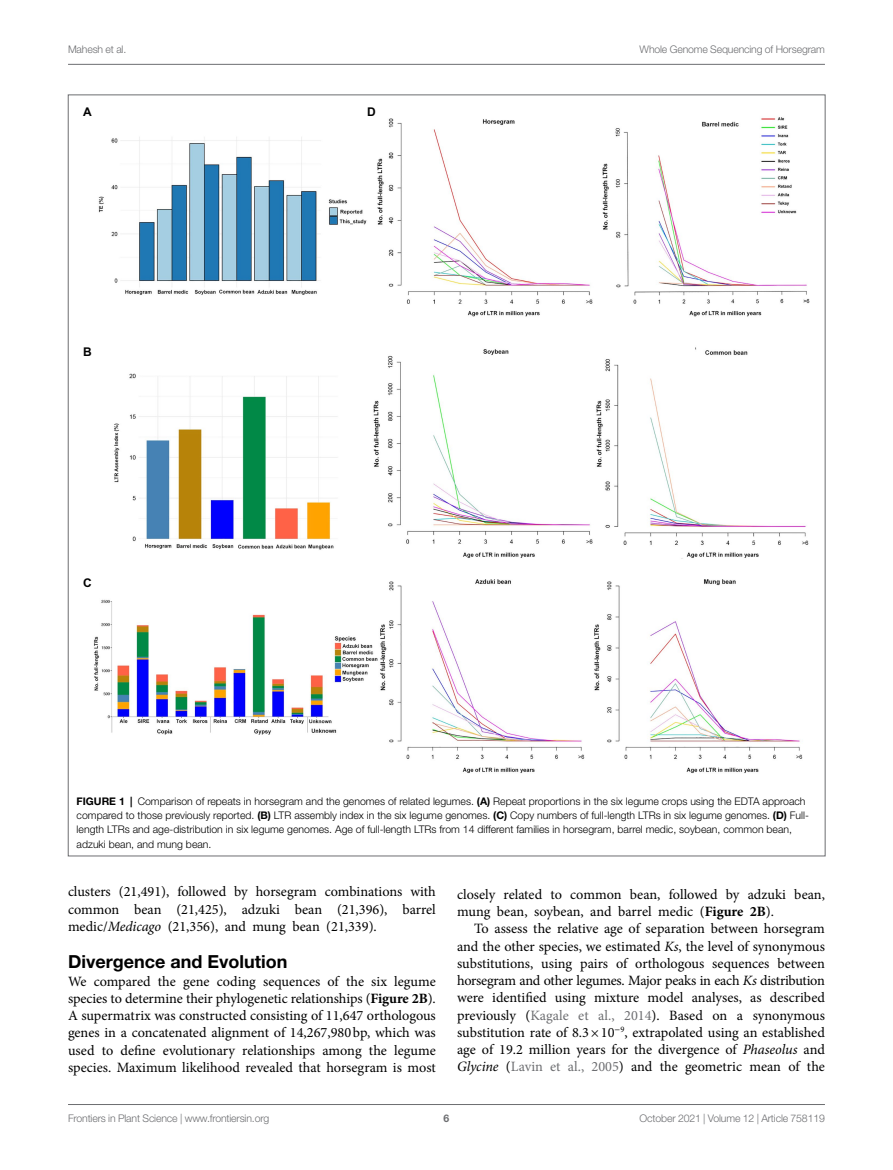
<style>
.page{position:relative;width:893px;height:1170px;background:#fff}
.page>*{position:absolute;margin:0;border:0;box-sizing:border-box;transform-origin:0 0}
.HEAD_2{font:700 18px "Helvetica Neue LT Std";color:#000}
.TEXT_FLUSH{font:14.25px/17.2px "Minion Pro";color:#000;text-align:justify}
.TEXT{font:14.25px/17.2px "Minion Pro";color:#000;text-align:justify}
.t1{font:700 12px "Arial";color:#000}
.FIG_LEG{font:300 10.5px/14.2px "Helvetica Neue LT Std";color:#000}
.t2{font:300 10.5px "Helvetica Neue LT Std";letter-spacing:-.015em;color:#6d6e71}
.t3{font:700 10.5px "Helvetica Neue LT Std";color:#6d6e71}
.s1{font-weight:700}
.s2{font-style:italic}
.s3{color:#6d6e71}
</style>
<div class="page">
<hr style="left:68px;top:64px;width:757px;height:1px;background:#6d6e71">
<hr style="left:68px;top:1104px;width:757px;height:1px;background:#6d6e71">
<img style="left:94px;top:117px;width:716px;height:657px">
<p class="t2" style="left:68px;top:42px;width:60px">Mahesh et al.</p>
<p class="t2" style="left:640px;top:42px;width:187px">Whole Genome Sequencing of Horsegram</p>
<p class="t1" style="left:83px;top:103px;width:10px">A</p>
<p class="t1" style="left:83px;top:343px;width:10px">B</p>
<p class="t1" style="left:83px;top:574px;width:10px">C</p>
<p class="t1" style="left:367px;top:103px;width:10px">D</p>
<p class="FIG_LEG" style="left:77px;top:793px;width:734px"><span class="s1">FIGURE 1 |</span> Comparison of repeats in horsegram and the genomes of related legumes. <span class="s1">(A)</span> Repeat proportions in the six legume crops using the EDTA approach compared to those previously reported. <span class="s1">(B)</span> LTR assembly index in the six legume genomes. <span class="s1">(C)</span> Copy numbers of full-length LTRs in six legume genomes. <span class="s1">(D)</span> Full&shy;length LTRs and age-distribution in six legume genomes. Age of full-length LTRs from 14 different families in horsegram, barrel medic, soybean, common bean, adzuki bean, and mung bean.</p>
<p class="TEXT_FLUSH" style="left:68px;top:883px;width:369px">clusters (21,491), followed by horsegram combinations with common bean (21,425), adzuki bean (21,396), barrel medic/<span class="s2">Medicago</span> (21,356), and mung bean (21,339).</p>
<p class="HEAD_2" style="left:68px;top:950px;width:221px">Divergence and Evolution</p>
<p class="TEXT_FLUSH" style="left:68px;top:972px;width:369px">We compared the gene coding sequences of the six legume species to determine their phylogenetic relationships (<span class="s1">Figure 2B</span>).<br>A supermatrix was constructed consisting of 11,647 orthologous genes in a concatenated alignment of 14,267,980bp, which was used to define evolutionary relationships among the legume species. Maximum likelihood revealed that horsegram is most</p>
<p class="TEXT_FLUSH" style="left:457px;top:885px;width:369px">closely related to common bean, followed by adzuki bean, mung bean, soybean, and barrel medic (<span class="s1">Figure 2B</span>).</p>
<p class="TEXT" style="left:457px;top:920px;width:369px;text-indent:17px">To assess the relative age of separation between horsegram and the other species, we estimated <span class="s2">Ks</span>, the level of synonymous substitutions, using pairs of orthologous sequences between horsegram and other legumes. Major peaks in each <span class="s2">Ks</span> distribution were identified using mixture model analyses, as described previously (<span class="s3">Kagale et al., 2014</span>). Based on a synonymous substitution rate of 8.3×10<sup>−</sup><sup>9</sup>, extrapolated using an established age of 19.2 million years for the divergence of <span class="s2">Phaseolus</span> and <span class="s2">Glycine</span> (<span class="s3">Lavin et al., 2005</span>) and the geometric mean of the</p>
<p class="t2" style="left:68px;top:1111px;width:203px">Frontiers in Plant Science | www.frontiersin.org</p>
<p class="t3" style="left:444px;top:1111px;width:7px">6</p>
<p class="t2" style="left:640px;top:1111px;width:187px">October 2021 | Volume 12 | Article 758119</p>
</div>
